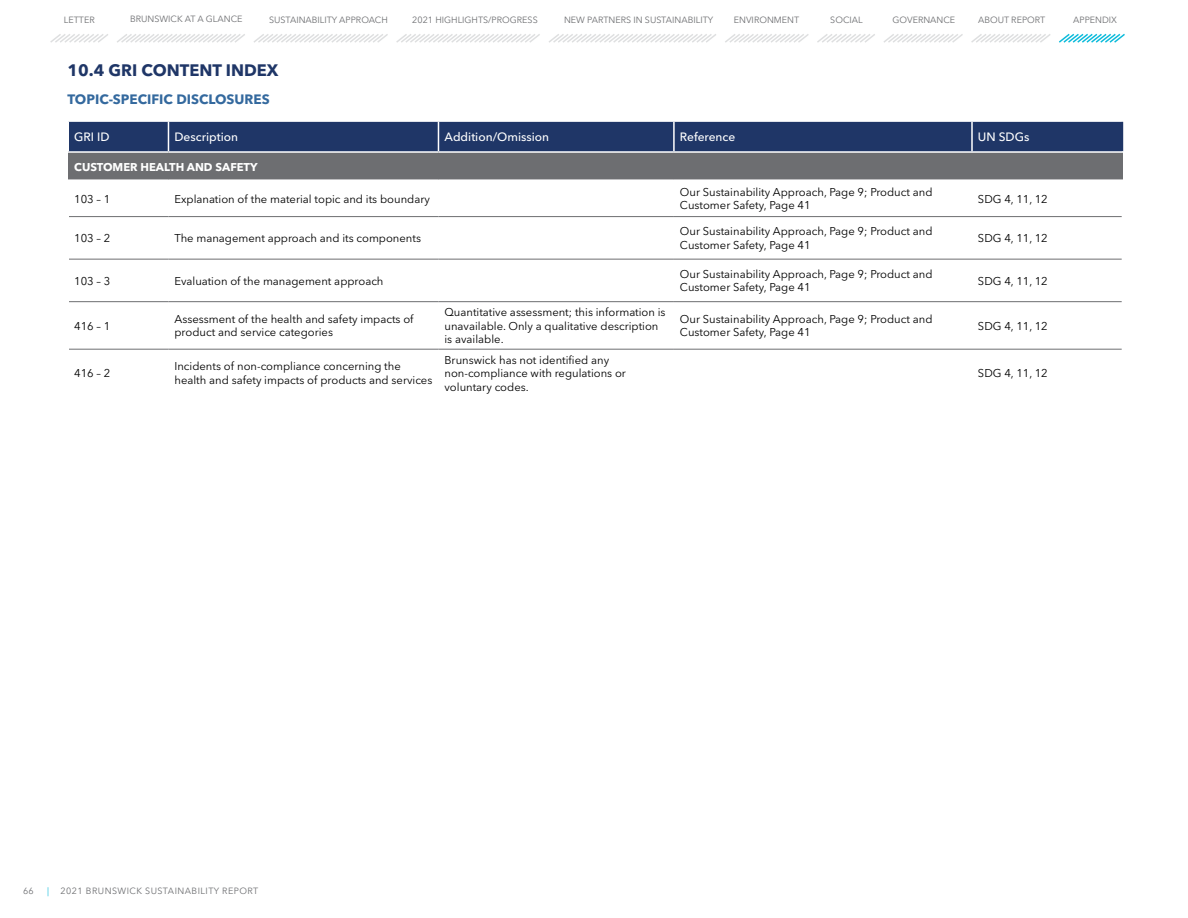
<style>
.page{position:relative;width:1188px;height:918px;background:#fff}
.page>*{position:absolute;margin:0;border:0;box-sizing:border-box;transform-origin:0 0}
.t1{font:700 16.5px "Avenir Next LT Pro";color:#1f3667}
.t2{font:700 13.5px "Avenir Next LT Pro";color:#34699e}
.t3{font:500 12px "Avenir Next LT Pro";color:#fff}
.t4{font:11.25px/13.5px "Avenir Next LT Pro";color:#000}
.t5{font:700 11.25px "Avenir Next LT Pro";color:#fff}
.t6{font:9px "Avenir Next LT Pro";color:#6d6e71}
.t7{font:9px "Avenir Next LT Pro";letter-spacing:.05em;color:#6d6e71}
.t8{font:9px "Avenir Next LT Pro";color:#0cbbdb}
</style>
<div class="page">
<svg style="left:50px;top:33px;width:1075px;height:10px"></svg>
<div style="left:68px;top:152px;width:1054px;height:28px;background:#6d6e71"></div>
<div style="left:69px;top:122px;width:1054px;height:29px;background:#1f3667"></div>
<hr style="left:68px;top:151px;width:100px;height:2px;background:#fff">
<hr style="left:168px;top:151px;width:270px;height:2px;background:#fff">
<hr style="left:438px;top:151px;width:236px;height:2px;background:#fff">
<hr style="left:674px;top:151px;width:298px;height:2px;background:#fff">
<hr style="left:972px;top:151px;width:151px;height:2px;background:#fff">
<hr style="left:69px;top:216px;width:99px;height:1px;background:#6d6e71">
<hr style="left:168px;top:216px;width:270px;height:1px;background:#6d6e71">
<hr style="left:438px;top:216px;width:236px;height:1px;background:#6d6e71">
<hr style="left:674px;top:216px;width:298px;height:1px;background:#6d6e71">
<hr style="left:972px;top:216px;width:150px;height:1px;background:#6d6e71">
<hr style="left:69px;top:259px;width:99px;height:1px;background:#6d6e71">
<hr style="left:168px;top:259px;width:270px;height:1px;background:#6d6e71">
<hr style="left:438px;top:259px;width:236px;height:1px;background:#6d6e71">
<hr style="left:674px;top:259px;width:298px;height:1px;background:#6d6e71">
<hr style="left:972px;top:259px;width:150px;height:1px;background:#6d6e71">
<hr style="left:69px;top:301px;width:99px;height:1px;background:#6d6e71">
<hr style="left:168px;top:301px;width:270px;height:1px;background:#6d6e71">
<hr style="left:438px;top:301px;width:236px;height:1px;background:#6d6e71">
<hr style="left:674px;top:301px;width:298px;height:1px;background:#6d6e71">
<hr style="left:972px;top:301px;width:150px;height:1px;background:#6d6e71">
<hr style="left:69px;top:349px;width:99px;height:1px;background:#6d6e71">
<hr style="left:168px;top:349px;width:270px;height:1px;background:#6d6e71">
<hr style="left:438px;top:349px;width:236px;height:1px;background:#6d6e71">
<hr style="left:674px;top:349px;width:298px;height:1px;background:#6d6e71">
<hr style="left:972px;top:349px;width:150px;height:1px;background:#6d6e71">
<p class="t6" style="left:64px;top:15px;width:32px">LETTER</p>
<p class="t6" style="left:130px;top:14px;width:114px">BRUNSWICK AT A GLANCE</p>
<p class="t6" style="left:269px;top:15px;width:120px">SUSTAINABILITY APPROACH</p>
<p class="t6" style="left:412px;top:15px;width:127px">2021 HIGHLIGHTS/PROGRESS</p>
<p class="t6" style="left:564px;top:15px;width:151px">NEW PARTNERS IN SUSTAINABILITY</p>
<p class="t6" style="left:734px;top:15px;width:67px">ENVIRONMENT</p>
<p class="t6" style="left:830px;top:15px;width:34px">SOCIAL</p>
<p class="t6" style="left:893px;top:15px;width:64px">GOVERNANCE</p>
<p class="t6" style="left:978px;top:15px;width:69px">ABOUT REPORT</p>
<p class="t6" style="left:1073px;top:15px;width:45px">APPENDIX</p>
<h1 class="t1" style="left:68px;top:60px;width:213px">10.4 GRI CONTENT INDEX</h1>
<p class="t2" style="left:68px;top:91px;width:204px">TOPIC-SPECIFIC DISCLOSURES</p>
<p class="t3" style="left:74px;top:130px;width:37px">GRI ID</p>
<p class="t3" style="left:174px;top:130px;width:65px">Description</p>
<p class="t3" style="left:444px;top:130px;width:106px">Addition/Omission</p>
<p class="t3" style="left:680px;top:130px;width:57px">Reference</p>
<p class="t3" style="left:978px;top:130px;width:53px">UN SDGs</p>
<p class="t5" style="left:74px;top:160px;width:185px">CUSTOMER HEALTH AND SAFETY</p>
<p class="t4" style="left:74px;top:192px;width:38px">103 – 1</p>
<p class="t4" style="left:174px;top:192px;width:257px">Explanation of the material topic and its boundary</p>
<p class="t4" style="left:680px;top:185px;width:254px">Our Sustainability Approach, Page 9; Product and<br>Customer Safety, Page 41</p>
<p class="t4" style="left:978px;top:192px;width:71px">SDG 4, 11, 12</p>
<p class="t4" style="left:74px;top:231px;width:38px">103 – 2</p>
<p class="t4" style="left:174px;top:231px;width:248px">The management approach and its components</p>
<p class="t4" style="left:680px;top:225px;width:254px">Our Sustainability Approach, Page 9; Product and<br>Customer Safety, Page 41</p>
<p class="t4" style="left:978px;top:231px;width:71px">SDG 4, 11, 12</p>
<p class="t4" style="left:74px;top:274px;width:38px">103 – 3</p>
<p class="t4" style="left:174px;top:274px;width:211px">Evaluation of the management approach</p>
<p class="t4" style="left:680px;top:267px;width:254px">Our Sustainability Approach, Page 9; Product and<br>Customer Safety, Page 41</p>
<p class="t4" style="left:978px;top:274px;width:71px">SDG 4, 11, 12</p>
<p class="t4" style="left:74px;top:319px;width:38px">416 – 1</p>
<p class="t4" style="left:174px;top:312px;width:241px">Assessment of the health and safety impacts of product and service categories</p>
<p class="t4" style="left:444px;top:306px;width:223px">Quantitative assessment; this information is unavailable. Only a qualitative description is available.</p>
<p class="t4" style="left:680px;top:312px;width:254px">Our Sustainability Approach, Page 9; Product and<br>Customer Safety, Page 41</p>
<p class="t4" style="left:978px;top:319px;width:71px">SDG 4, 11, 12</p>
<p class="t4" style="left:74px;top:367px;width:38px">416 – 2</p>
<p class="t4" style="left:174px;top:360px;width:259px">Incidents of non-compliance concerning the health and safety impacts of products and services</p>
<p class="t4" style="left:444px;top:353px;width:183px">Brunswick has not identified any non-compliance with regulations or voluntary codes.</p>
<p class="t4" style="left:978px;top:367px;width:71px">SDG 4, 11, 12</p>
<p class="t6" style="left:23px;top:886px;width:12px">66</p>
<p class="t8" style="left:47px;top:886px;width:3px">|</p>
<p class="t7" style="left:60px;top:886px;width:199px">2021 BRUNSWICK SUSTAINABILITY REPORT</p>
</div>
